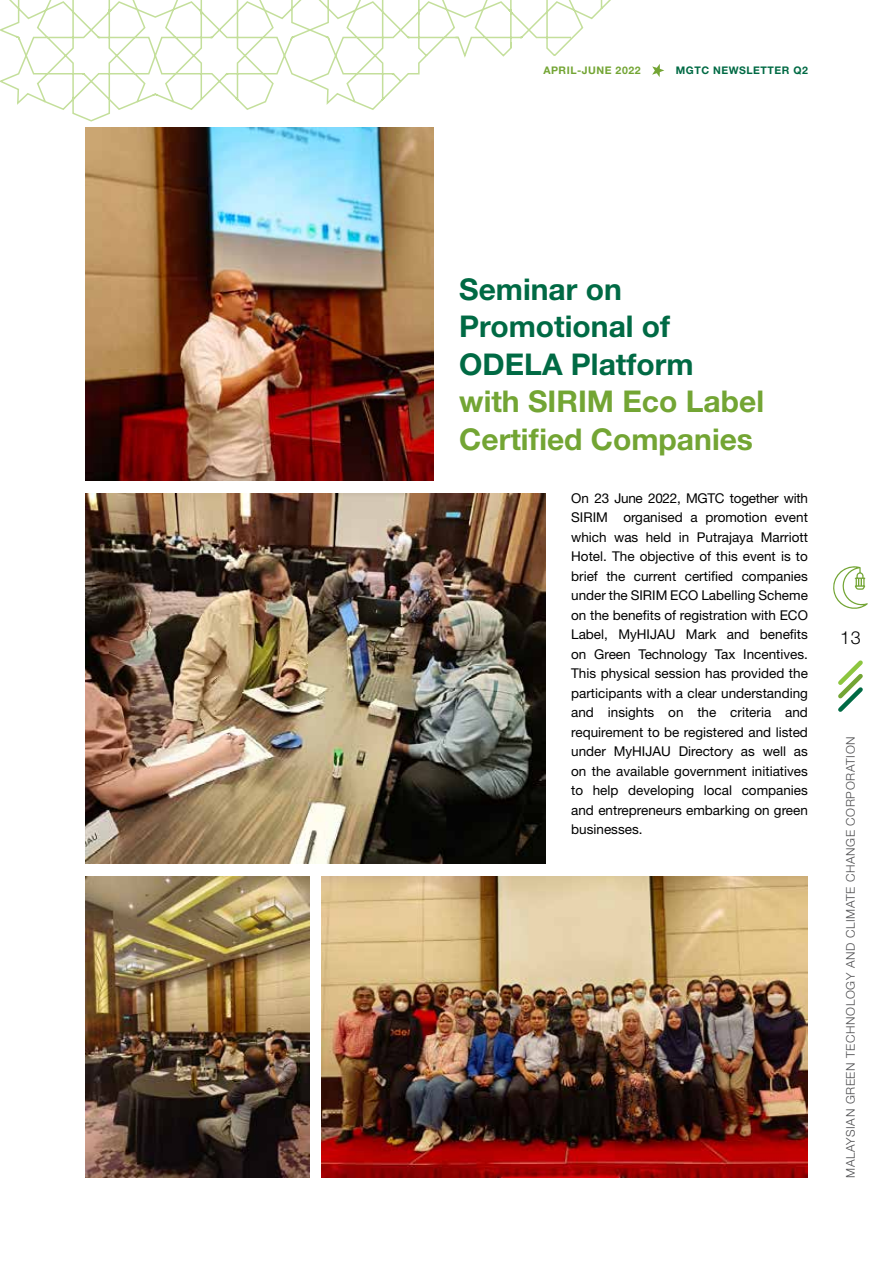
<style>
.page{position:relative;width:893px;height:1263px;background:#fff}
.page>*{position:absolute;margin:0;border:0;box-sizing:border-box;transform-origin:0 0}
.t1{font:700 30px/37.5px "Helvetica Neue LT Std";color:#006a44}
.t2{font:700 30px/37.5px "Helvetica Neue LT Std";color:#73a534}
.t3{font:300 18px "Helvetica Neue LT Std";color:#000}
.t4{font:13.5px/19.5px "Helvetica Neue LT Std";color:#000;text-align:justify}
.t5{font:300 12px "Helvetica Neue LT Std";letter-spacing:.05em;color:#4d4d4f}
.t6{font:700 10.5px "Helvetica Neue LT Std";letter-spacing:.05em;color:#006a44}
.t7{font:700 10.5px "Helvetica Neue LT Std";letter-spacing:.05em;color:#73a534}
</style>
<div class="page">
<img style="left:322px;top:876px;width:486px;height:302px">
<img style="left:85px;top:128px;width:349px;height:352px">
<img style="left:85px;top:493px;width:461px;height:370px">
<img style="left:85px;top:876px;width:224px;height:302px">
<svg style="left:838px;top:660px;width:25px;height:52px"></svg>
<svg style="left:833px;top:566px;width:35px;height:43px"></svg>
<svg style="left:0;top:0;width:664px;height:122px"></svg>
<p class="t7" style="left:543px;top:64px;width:99px">APRIL-JUNE 2022</p>
<p class="t6" style="left:676px;top:64px;width:134px">MGTC NEWSLETTER Q2</p>
<h1 class="t1" style="left:459px;top:270px;width:236px">Seminar on<br>Promotional of<br>ODELA Platform</h1>
<h1 class="t2" style="left:459px;top:382px;width:306px">with SIRIM Eco Label<br>Certified Companies</h1>
<p class="t4" style="left:571px;top:488px;width:238px">On 23 June 2022, MGTC together with SIRIM organised a promotion event which was held in Putrajaya Marriott Hotel. The objective of this event is to brief the current certified companies under the SIRIM ECO Labelling Scheme on the benefits of registration with ECO Label, MyHIJAU Mark and benefits on Green Technology Tax Incentives.<br>This physical session has provided the participants with a clear understanding and insights on the criteria and requirement to be registered and listed under MyHIJAU Directory as well as on the available government initiatives to help developing local companies and entrepreneurs embarking on green businesses.</p>
<h2 class="t3" style="left:840px;top:627px;width:22px">13</h2>
<p class="t5" style="left:843px;top:1178px;width:443px;rotate:-90deg">MALAYSIAN GREEN TECHNOLOGY AND CLIMATE CHANGE CORPORATION</p>
</div>
